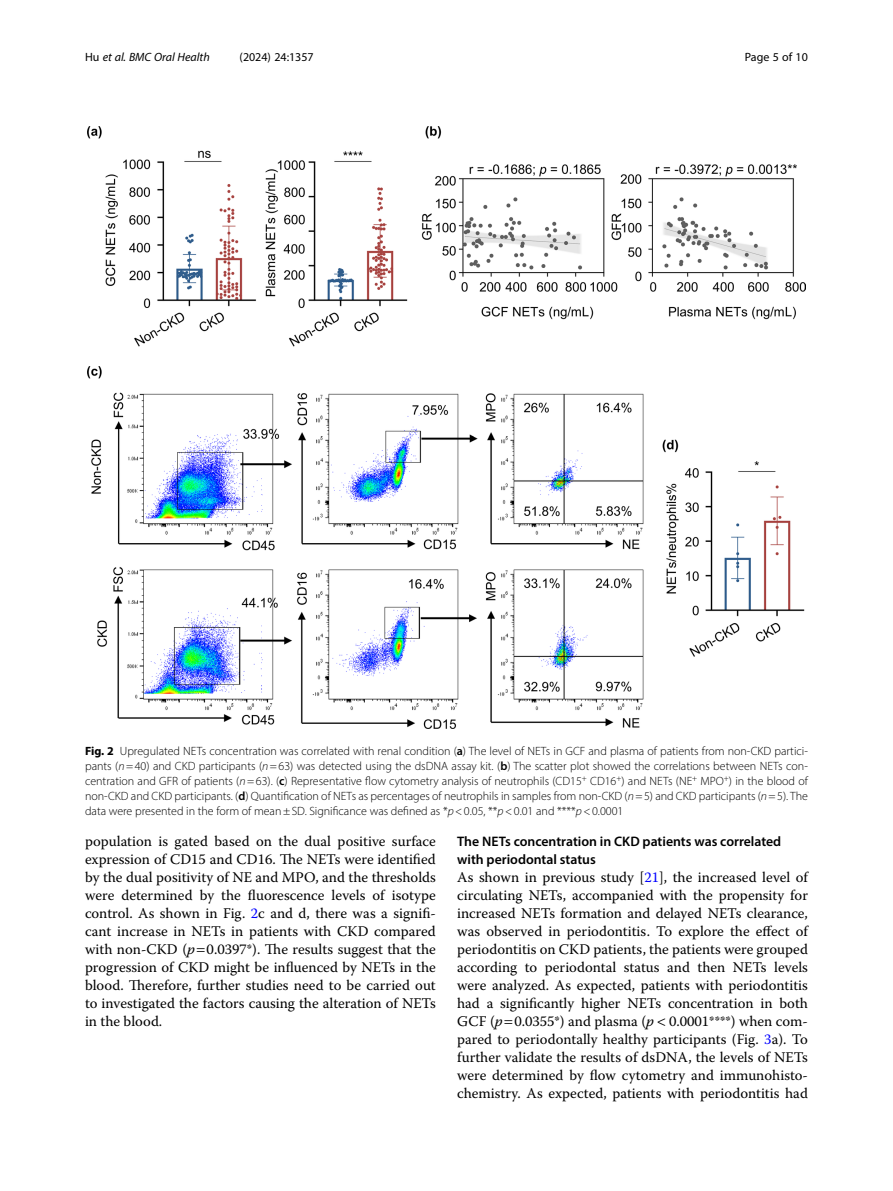
<style>
.page{position:relative;width:893px;height:1191px;background:#fff}
.page>*{position:absolute;margin:0;border:0;box-sizing:border-box;transform-origin:0 0}
.Body_Text{font:14.7px/18px "Warnock Pro";color:#000;text-align:justify}
.Head_2{font:600 13.8px/18px "Myriad Pro";color:#000}
.Figure_Caption{font:300 12px/15px "Myriad Pro";color:#000;text-align:justify}
.t1{font:12px "Myriad Pro";color:#000}
.t2{font:italic 12px "Myriad Pro";color:#000}
.s1{font-style:normal}
.s2{font-weight:700}
.s3{font-weight:600}
.s4{font-style:italic}
.s5{color:#00f}
</style>
<div class="page">
<img style="left:87px;top:126px;width:719px;height:602px">
<p class="t2" style="left:85px;top:50px;width:126px"><span class="s1">Hu</span> et al. BMC Oral Health</p>
<p class="t1" style="left:240px;top:50px;width:76px">(2024) 24:1357</p>
<p class="t1" style="left:745px;top:50px;width:65px">Page 5 of 10</p>
<p class="Figure_Caption" style="left:85px;top:743px;width:724px"><span class="s2">Fig. 2</span> Upregulated NETs concentration was correlated with renal condition (<span class="s3">a</span>) The level of NETs in GCF and plasma of patients from non-CKD partici&shy;pants (<span class="s4">n</span>=40) and CKD participants (<span class="s4">n</span>=63) was detected using the dsDNA assay kit. (<span class="s3">b</span>) The scatter plot showed the correlations between NETs con&shy;centration and GFR of patients (<span class="s4">n</span>=63). (<span class="s3">c</span>) Representative flow cytometry analysis of neutrophils (CD15<sup>+</sup> CD16<sup>+</sup>) and NETs (NE<sup>+</sup> MPO<sup>+</sup>) in the blood of non-CKD and CKD participants. (<span class="s3">d</span>) Quantification of NETs as percentages of neutrophils in samples from non-CKD (<span class="s4">n</span>=5) and CKD participants (<span class="s4">n</span>=5). The data were presented in the form of mean±SD. Significance was defined as *<span class="s4">p</span>&lt;0.05, **<span class="s4">p</span>&lt;0.01 and ****<span class="s4">p</span>&lt;0.0001</p>
<p class="Body_Text" style="left:85px;top:832px;width:352px">population is gated based on the dual positive surface expression of CD15 and CD16. The NETs were identified by the dual positivity of NE and MPO, and the thresholds were determined by the fluorescence levels of isotype control. As shown in Fig. <span class="s5">2</span>c and d, there was a signifi&shy;cant increase in NETs in patients with CKD compared with non-CKD (<span class="s4">p</span> 0.0397*). The results suggest that the progression of CKD might be influenced by NETs in the blood. Therefore, further studies need to be carried out to investigated the factors causing the alteration of NETs in the blood.</p>
<p class="Head_2" style="left:457px;top:832px;width:326px">The NETs concentration in CKD patients was correlated with periodontal status</p>
<p class="Body_Text" style="left:457px;top:868px;width:352px">As shown in previous study [<span class="s5">21</span>], the increased level of circulating NETs, accompanied with the propensity for increased NETs formation and delayed NETs clearance, was observed in periodontitis. To explore the effect of periodontitis on CKD patients, the patients were grouped according to periodontal status and then NETs levels were analyzed. As expected, patients with periodontitis had a significantly higher NETs concentration in both GCF (<span class="s4">p</span> 0.0355*) and plasma (<span class="s4">p</span> 0.0001****) when com&shy;pared to periodontally healthy participants (Fig. <span class="s5">3</span>a). To further validate the results of dsDNA, the levels of NETs were determined by flow cytometry and immunohisto&shy;chemistry. As expected, patients with periodontitis had</p>
</div>
